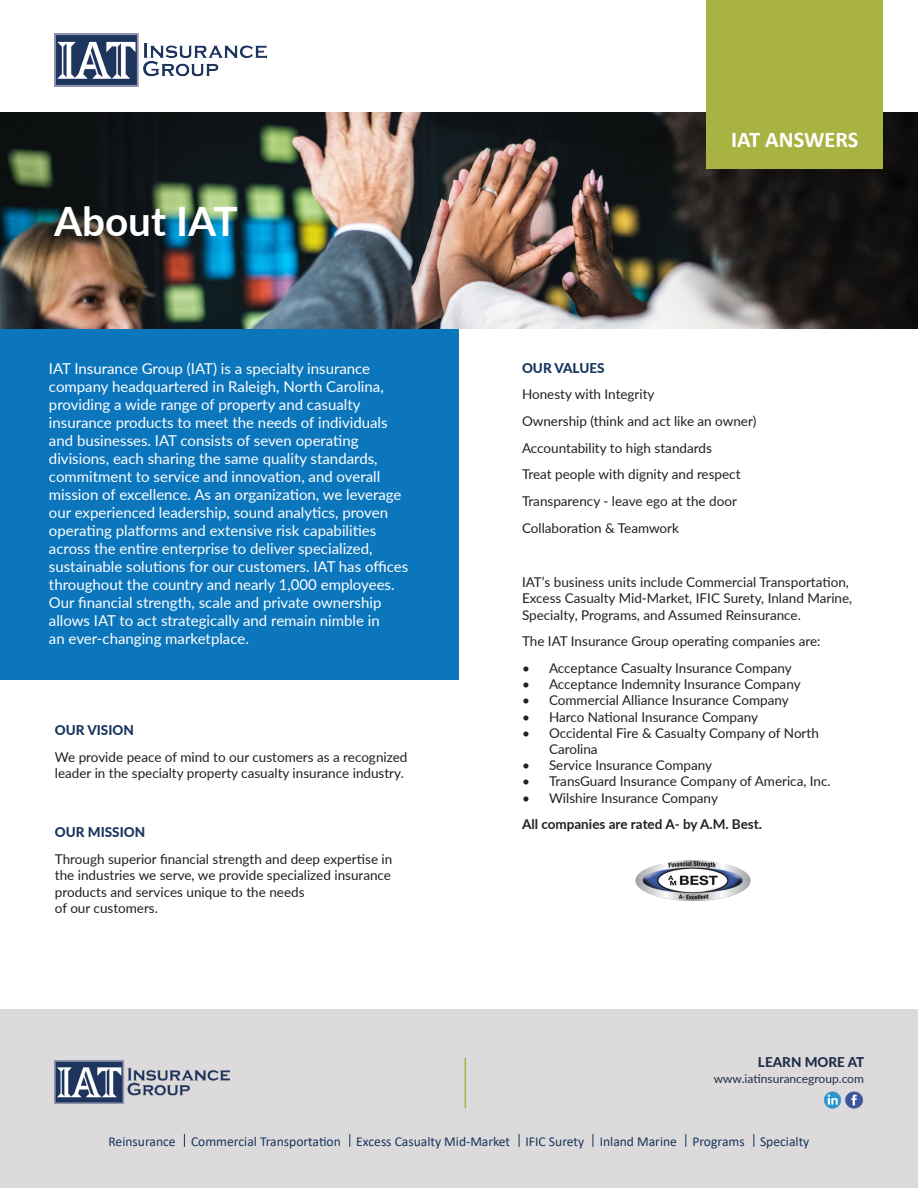
<style>
.page{position:relative;width:918px;height:1188px;background:#fff}
.page>*{position:absolute;margin:0;border:0;box-sizing:border-box;transform-origin:0 0}
.t1{font:700 40.5px "Lato";color:#fff}
.t2{font:700 22.5px "Calibri";color:#fff}
.t3{font:15px/18px "Lato";color:#fff}
.t4{font:13.65px "Calibri";color:#15365d}
.t5{font:13.5px/16.2px "Lato";color:#231f20}
.t6{font:700 13.5px "Lato";color:#231f20}
.t7{font:800 13.5px "Lato";color:#15365d}
.t8{font:800 13.5px "Lato";color:#1f2e49}
.t9{font:12px "Lato";color:#1f2e49}
</style>
<div class="page">
<img style="left:0;top:113px;width:918px;height:216px">
<div style="left:0;top:329px;width:459px;height:351px;background:#0c76bd"></div>
<img style="left:54px;top:34px;width:213px;height:52px">
<div style="left:706px;top:0;width:177px;height:168px;background:#a9b342"></div>
<img style="left:635px;top:860px;width:116px;height:41px">
<div style="left:0;top:1010px;width:918px;height:178px;background:#dddadb"></div>
<img style="left:55px;top:1061px;width:174px;height:42px">
<hr style="left:465px;top:1058px;width:1px;height:50px;background:#a9b342">
<img style="left:824px;top:1092px;width:39px;height:16px">
<svg style="left:184px;top:1134px;width:1px;height:13px"></svg>
<svg style="left:349px;top:1134px;width:1px;height:13px"></svg>
<svg style="left:519px;top:1134px;width:1px;height:13px"></svg>
<svg style="left:593px;top:1134px;width:1px;height:13px"></svg>
<svg style="left:685px;top:1134px;width:1px;height:13px"></svg>
<svg style="left:753px;top:1134px;width:1px;height:13px"></svg>
<p class="t1" style="left:54px;top:192px;width:185px">About IAT</p>
<p class="t3" style="left:49px;top:359px;width:336px">IAT Insurance Group (IAT) is a specialty insurance company headquartered in Raleigh, North Carolina, providing a wide range of property and casualty</p>
<p class="t3" style="left:49px;top:413px;width:340px">insurance products to meet the needs of individuals and businesses. IAT consists of seven operating</p>
<p class="t3" style="left:49px;top:449px;width:361px">divisions, each sharing the same quality standards, commitment to service and innovation, and overall mission of excellence. As an organization, we leverage our experienced leadership, sound analytics, proven operating platforms and extensive risk capabilities across the entire enterprise to deliver specialized, sustainable solutions for our customers. IAT has offices throughout the country and nearly 1,000 employees.<br>Our financial strength, scale and private ownership allows IAT to act strategically and remain nimble in</p>
<p class="t3" style="left:49px;top:629px;width:201px">an ever-changing marketplace.</p>
<p class="t7" style="left:55px;top:721px;width:80px">OUR VISION</p>
<p class="t5" style="left:55px;top:749px;width:354px">We provide peace of mind to our customers as a recognized leader in the specialty property casualty insurance industry.</p>
<p class="t7" style="left:55px;top:823px;width:92px">OUR MISSION</p>
<p class="t5" style="left:55px;top:851px;width:339px;text-align:justify">Through superior financial strength and deep expertise in the industries we serve, we provide specialized insurance products and services unique to the needs</p>
<p class="t5" style="left:55px;top:899px;width:105px">of our customers.</p>
<p class="t2" style="left:731px;top:124px;width:129px">IAT ANSWERS</p>
<p class="t7" style="left:522px;top:358px;width:84px">OUR VALUES</p>
<p class="t5" style="left:522px;top:386px;width:134px">Honesty with Integrity</p>
<p class="t5" style="left:522px;top:412px;width:236px">Ownership (think and act like an owner)</p>
<p class="t5" style="left:522px;top:439px;width:191px">Accountability to high standards</p>
<p class="t5" style="left:522px;top:466px;width:220px">Treat people with dignity and respect</p>
<p class="t5" style="left:522px;top:492px;width:216px">Transparency - leave ego at the door</p>
<p class="t5" style="left:522px;top:519px;width:159px">Collaboration &amp; Teamwork</p>
<p class="t5" style="left:522px;top:574px;width:332px">IAT’s business units include Commercial Transportation,<br>Excess Casualty Mid-Market, IFIC Surety, Inland Marine,<br>Specialty, Programs, and Assumed Reinsurance.</p>
<p class="t5" style="left:522px;top:633px;width:300px">The IAT Insurance Group operating companies are:</p>
<p class="t5" style="left:522px;top:659px;width:271px">• Acceptance Casualty Insurance Company</p>
<p class="t5" style="left:522px;top:676px;width:280px">• Acceptance Indemnity Insurance Company</p>
<p class="t5" style="left:522px;top:692px;width:268px">• Commercial Alliance Insurance Company</p>
<p class="t5" style="left:522px;top:708px;width:238px">• Harco National Insurance Company</p>
<p class="t5" style="left:549px;top:724px;width:271px;text-indent:-27px">• Occidental Fire &amp; Casualty Company of North<br>Carolina</p>
<p class="t5" style="left:522px;top:757px;width:192px">• Service Insurance Company</p>
<p class="t5" style="left:522px;top:773px;width:310px">• TransGuard Insurance Company of America, Inc.</p>
<p class="t5" style="left:522px;top:789px;width:197px">• Wilshire Insurance Company</p>
<p class="t6" style="left:522px;top:814px;width:242px">All companies are rated A- by A.M. Best.</p>
<p class="t8" style="left:758px;top:1052px;width:108px">LEARN MORE AT</p>
<p class="t9" style="left:714px;top:1070px;width:152px">www.iatinsurancegroup.com</p>
<p class="t4" style="left:108px;top:1132px;width:702px">Reinsurance Commercial Transportation Excess Casualty Mid-Market IFIC Surety Inland Marine Programs Specialty</p>
</div>
